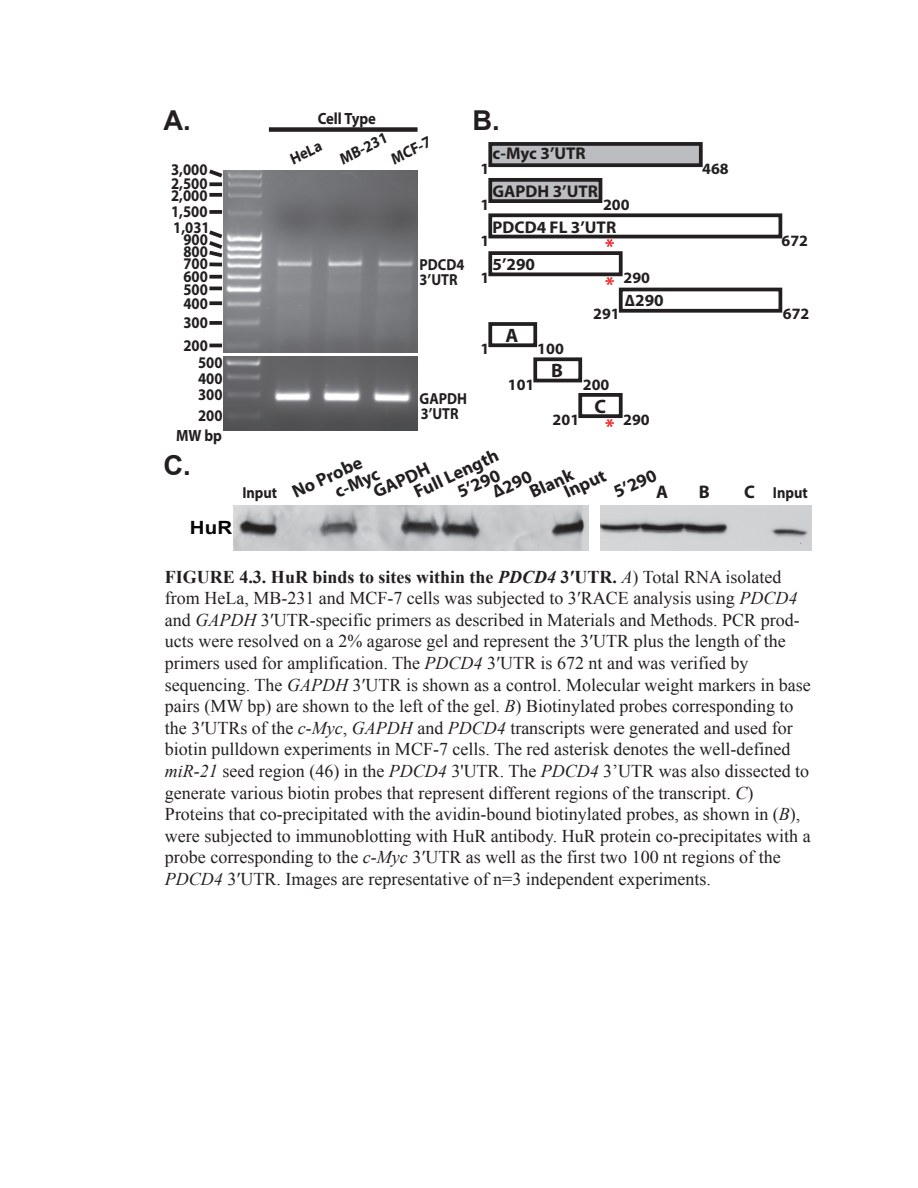
<style>
.page{position:relative;width:918px;height:1188px;background:#fff}
.page>*{position:absolute;margin:0;border:0;box-sizing:border-box;transform-origin:0 0}
.t1{font:700 27.45px "Arial";color:#231f20}
.t2{font:700 20.55px "Myriad Pro";color:#ee1d23}
.t3{font:700 19.5px "Myriad Pro";color:#231f20}
.t4{font:700 18.3px "Myriad Pro";color:#231f20}
.t5{font:700 18.3px "Arial";color:#050504;scale:1.12 1}
.t6{font:18px/21.6px "Times New Roman";color:#231f20}
.t7{font:700 17.1px/36.8px "Myriad Pro";color:#231f20}
.t8{font:700 16.35px/16px "Myriad Pro";color:#231f20;scale:.9 1}
.t9{font:700 16.05px/14.7px "Myriad Pro";color:#231f20;scale:.9 1}
.t10{font:700 16.05px/23.4px "Myriad Pro";color:#231f20;scale:.94 1}
.t11{font:700 15.75px "Myriad Pro";color:#231f20}
.s1{font-weight:700}
.s2{font-weight:700;font-style:italic}
.s3{font-style:italic}
</style>
<div class="page">
<div style="left:488px;top:213px;width:294px;height:25px;background:#fff;border:4px solid #231f20"></div>
<div style="left:488px;top:251px;width:135px;height:25px;background:#fff;border:4px solid #231f20"></div>
<div style="left:619px;top:288px;width:163px;height:25px;background:#fff;border:4px solid #231f20"></div>
<div style="left:578px;top:393px;width:45px;height:25px;background:#fff;border:4px solid #231f20"></div>
<div style="left:488px;top:322px;width:49px;height:25px;background:#fff;border:4px solid #231f20"></div>
<div style="left:533px;top:357px;width:49px;height:25px;background:#fff;border:4px solid #231f20"></div>
<div style="left:488px;top:178px;width:114px;height:25px;background:#bcbdc0;border:4px solid #231f20"></div>
<div style="left:488px;top:142px;width:215px;height:25px;background:#bcbdc0;border:4px solid #231f20"></div>
<img style="left:234px;top:505px;width:354px;height:46px">
<img style="left:600px;top:505px;width:212px;height:46px">
<div style="left:269px;top:127px;width:149px;height:5px;background:#231f20"></div>
<img style="left:224px;top:170px;width:194px;height:182px">
<img style="left:224px;top:357px;width:194px;height:74px">
<svg style="left:209px;top:344px;width:13px;height:3px"></svg>
<svg style="left:209px;top:321px;width:13px;height:4px"></svg>
<svg style="left:209px;top:301px;width:13px;height:4px"></svg>
<svg style="left:209px;top:287px;width:13px;height:3px"></svg>
<svg style="left:209px;top:275px;width:13px;height:4px"></svg>
<svg style="left:209px;top:262px;width:13px;height:4px"></svg>
<svg style="left:209px;top:227px;width:18px;height:33px"></svg>
<svg style="left:209px;top:210px;width:13px;height:4px"></svg>
<svg style="left:209px;top:193px;width:13px;height:4px"></svg>
<svg style="left:209px;top:182px;width:13px;height:4px"></svg>
<svg style="left:209px;top:169px;width:18px;height:11px"></svg>
<p class="t1" style="left:163px;top:102px;width:29px">A.</p>
<p class="t8" style="left:171px;top:160px;width:42px">3,000</p>
<p class="t8" style="left:171px;top:175px;width:42px">2,500</p>
<p class="t8" style="left:171px;top:187px;width:44px">2,000<br>1,500<br>1,031</p>
<p class="t8" style="left:183px;top:255px;width:29px">700</p>
<p class="t8" style="left:183px;top:231px;width:29px">900</p>
<p class="t8" style="left:183px;top:243px;width:29px">800</p>
<p class="t8" style="left:183px;top:268px;width:29px">600</p>
<p class="t8" style="left:183px;top:281px;width:29px;line-height:14.2px">500<br>400</p>
<p class="t8" style="left:183px;top:310px;width:29px;line-height:23.2px">300<br>200</p>
<p class="t8" style="left:198px;top:345px;width:29px;line-height:32.5px">500<br>300</p>
<p class="t8" style="left:198px;top:407px;width:29px">200</p>
<p class="t8" style="left:198px;top:370px;width:29px">400</p>
<p class="t8" style="left:176px;top:427px;width:53px">MW bp</p>
<p class="t1" style="left:163px;top:447px;width:29px">C.</p>
<p class="t5" style="left:190px;top:515px;width:39px">HuR</p>
<p class="t8" style="left:318px;top:110px;width:66px">Cell Type</p>
<p class="t10" style="left:285px;top:149px;width:38px;rotate:-27deg">HeLa</p>
<p class="t10" style="left:376px;top:128px;width:47px;text-indent:-46px;rotate:-27deg">MB-231<br>MCF-7</p>
<p class="t9" style="left:420px;top:257px;width:51px">PDCD4</p>
<p class="t9" style="left:420px;top:272px;width:44px">3’UTR</p>
<p class="t9" style="left:420px;top:391px;width:54px">GAPDH<br>3’UTR</p>
<p class="t1" style="left:472px;top:102px;width:29px">B.</p>
<p class="t7" style="left:493px;top:135px;width:125px">c-Myc 3’UTR<br>GAPDH 3’UTR<br>PDCD4 FL 3’UTR<br>5’290</p>
<p class="t11" style="left:480px;top:159px;width:10px">1</p>
<p class="t11" style="left:702px;top:159px;width:28px">468</p>
<p class="t11" style="left:603px;top:195px;width:28px">200</p>
<p class="t11" style="left:480px;top:195px;width:10px">1</p>
<p class="t11" style="left:480px;top:231px;width:10px">1</p>
<p class="t2" style="left:605px;top:233px;width:11px">*</p>
<p class="t11" style="left:480px;top:267px;width:10px">1</p>
<p class="t11" style="left:480px;top:339px;width:10px">1</p>
<p class="t2" style="left:605px;top:270px;width:11px">*</p>
<p class="t11" style="left:624px;top:267px;width:28px">290</p>
<p class="t7" style="left:624px;top:281px;width:41px">∆290</p>
<p class="t3" style="left:505px;top:322px;width:14px">A</p>
<p class="t11" style="left:537px;top:339px;width:28px">100</p>
<p class="t3" style="left:551px;top:358px;width:13px">B</p>
<p class="t11" style="left:593px;top:304px;width:28px">291</p>
<p class="t11" style="left:508px;top:374px;width:28px">101</p>
<p class="t11" style="left:583px;top:374px;width:28px">200</p>
<p class="t3" style="left:595px;top:393px;width:13px">C</p>
<p class="t11" style="left:553px;top:409px;width:28px">201</p>
<p class="t11" style="left:623px;top:409px;width:28px">290</p>
<p class="t2" style="left:605px;top:413px;width:11px">*</p>
<p class="t11" style="left:782px;top:231px;width:28px">672</p>
<p class="t11" style="left:783px;top:304px;width:28px">672</p>
<p class="t4" style="left:410px;top:482px;width:93px;rotate:-25deg">Full Length</p>
<p class="t4" style="left:288px;top:482px;width:77px;rotate:-25deg">No Probe</p>
<p class="t4" style="left:369px;top:482px;width:62px;rotate:-25deg">GAPDH</p>
<p class="t4" style="left:526px;top:482px;width:48px;rotate:-25deg">Blank</p>
<p class="t4" style="left:453px;top:482px;width:47px;rotate:-25deg">5’290</p>
<p class="t4" style="left:560px;top:482px;width:46px;rotate:-25deg">Input</p>
<p class="t4" style="left:610px;top:482px;width:47px;rotate:-25deg">5’290</p>
<p class="t4" style="left:488px;top:482px;width:43px;rotate:-25deg">∆290</p>
<p class="t4" style="left:331px;top:482px;width:49px;rotate:-25deg">c-Myc</p>
<p class="t4" style="left:656px;top:480px;width:13px">A</p>
<p class="t4" style="left:699px;top:480px;width:13px">B</p>
<p class="t4" style="left:744px;top:480px;width:12px">C</p>
<p class="t9" style="left:242px;top:485px;width:40px">Input</p>
<p class="t9" style="left:773px;top:485px;width:40px">Input</p>
<p class="t6" style="left:165px;top:565px;width:647px"><span class="s1">FIGURE 4.3. HuR binds to sites within the</span> <span class="s2">PDCD4</span> <span class="s1">3′UTR.</span> <span class="s3">A</span>) Total RNA isolated from HeLa, MB-231 and MCF-7 cells was subjected to 3′RACE analysis using <span class="s3">PDCD4 </span>and <span class="s3">GAPDH</span> 3′UTR-specific primers as described in Materials and Methods. PCR prod&shy;ucts were resolved on a 2% agarose gel and represent the 3′UTR plus the length of the primers used for amplification. The <span class="s3">PDCD4</span> 3′UTR is 672 nt and was verified by sequencing. The <span class="s3">GAPDH</span> 3′UTR is shown as a control. Molecular weight markers in base pairs (MW bp) are shown to the left of the gel. <span class="s3">B</span>) Biotinylated probes corresponding to the 3′UTRs of the <span class="s3">c-Myc</span>, <span class="s3">GAPDH</span> and <span class="s3">PDCD4</span> transcripts were generated and used for biotin pulldown experiments in MCF-7 cells. The red asterisk denotes the well-defined <span class="s3">miR-21</span> seed region (46) in the <span class="s3">PDCD4</span> 3'UTR. The <span class="s3">PDCD4</span> 3’UTR was also dissected to generate various biotin probes that represent different regions of the transcript. <span class="s3">C</span>)<br>Proteins that co-precipitated with the avidin-bound biotinylated probes, as shown in (<span class="s3">B</span>), were subjected to immunoblotting with HuR antibody. HuR protein co-precipitates with a probe corresponding to the <span class="s3">c-Myc</span> 3′UTR as well as the first two 100 nt regions of the <span class="s3">PDCD4</span> 3′UTR. Images are representative of n=3 independent experiments.</p>
</div>
